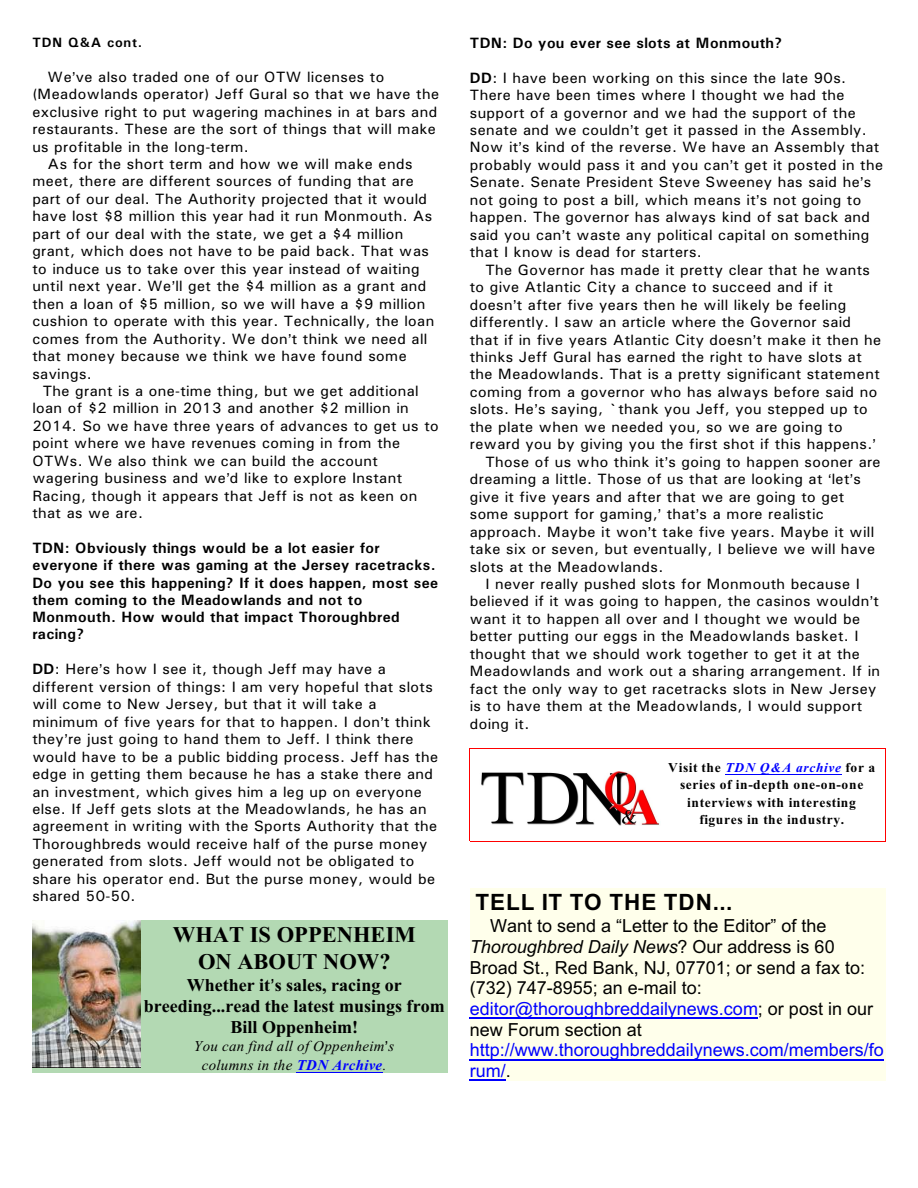
<style>
.page{position:relative;width:918px;height:1188px;background:#fff}
.page>*{position:absolute;margin:0;border:0;box-sizing:border-box;transform-origin:0 0}
.t1{font:700 22.5px/26.4px "Times New Roman";color:#000;text-align:center}
.t2{font:700 22.5px "Arial";letter-spacing:.035em;color:#000}
.t3{font:18px/20.7px "Arial";color:#000}
.t4{font:700 18px/21px "Times New Roman";color:#000;text-align:center}
.t5{font:18px/20.7px "Arial";color:#00f}
.t6{font:15px/17.4px "Univers";letter-spacing:.03em;color:#000}
.t7{font:700 15px/17.2px "Univers";letter-spacing:.03em;color:#000}
.t8{font:italic 15px/18.1px "Times New Roman";letter-spacing:.025em;color:#000;text-align:center}
.t9{font:700 13.5px/17.5px "Times New Roman";letter-spacing:.05em;color:#000;text-align:center}
.t10{font:700 13.5px "Univers";letter-spacing:.06em;color:#000}
.s1{font-weight:700}
.s2{font-weight:700;color:#00f}
.s3{font-style:italic;color:#00f}
.s4{font-style:italic}
.s5{color:#00f}
.s6{color:#000}
</style>
<div class="page">
<div style="left:470px;top:888px;width:415px;height:193px;background:#ffffeb"></div>
<hr style="left:470px;top:1018px;width:288px;height:1px;background:#00f">
<hr style="left:470px;top:1059px;width:414px;height:1px;background:#00f">
<hr style="left:470px;top:1080px;width:36px;height:1px;background:#00f">
<div style="left:32px;top:921px;width:416px;height:152px;background:#b3d9b3"></div>
<hr style="left:297px;top:1072px;width:86px;height:1px;background:#00f">
<img style="left:32px;top:921px;width:108px;height:146px">
<hr style="left:725px;top:774px;width:117px;height:1px;background:#00f">
<img style="left:481px;top:771px;width:179px;height:55px">
<hr style="left:470px;top:748px;width:1px;height:93px;background:#f00">
<hr style="left:885px;top:748px;width:1px;height:93px;background:#f00">
<hr style="left:470px;top:748px;width:415px;height:1px;background:#f00">
<hr style="left:470px;top:841px;width:415px;height:1px;background:#f00">
<p class="t10" style="left:32px;top:38px;width:111px">TDN Q&amp;A cont.</p>
<p class="t6" style="left:48px;top:69px;width:338px">We ve also traded one of our OTW licenses to</p>
<p class="t6" style="left:32px;top:87px;width:408px">(Meadowlands operator) Jeff Gural so that we have the</p>
<p class="t6" style="left:32px;top:104px;width:406px">exclusive right to put wagering machines in at bars and</p>
<p class="t6" style="left:32px;top:122px;width:405px">restaurants. These are the sort of things that will make</p>
<p class="t6" style="left:32px;top:139px;width:218px">us profitable in the long-term.</p>
<p class="t6" style="left:48px;top:156px;width:366px">As for the short term and how we will make ends</p>
<p class="t6" style="left:32px;top:174px;width:383px">meet, there are different sources of funding that are</p>
<p class="t6" style="left:32px;top:191px;width:396px">part of our deal. The Authority projected that it would</p>
<p class="t6" style="left:32px;top:209px;width:401px">have lost $8 million this year had it run Monmouth. As</p>
<p class="t6" style="left:32px;top:226px;width:373px">part of our deal with the state, we get a $4 million</p>
<p class="t6" style="left:32px;top:244px;width:398px">grant, which does not have to be paid back. That was</p>
<p class="t6" style="left:32px;top:261px;width:389px">to induce us to take over this year instead of waiting</p>
<p class="t6" style="left:32px;top:279px;width:396px">until next year. We ll get the $4 million as a grant and</p>
<p class="t6" style="left:32px;top:296px;width:395px">then a loan of $5 million, so we will have a $9 million</p>
<p class="t6" style="left:32px;top:314px;width:403px">cushion to operate with this year. Technically, the loan</p>
<p class="t6" style="left:32px;top:331px;width:397px">comes from the Authority. We don t think we need all</p>
<p class="t6" style="left:32px;top:349px;width:376px">that money because we think we have found some</p>
<p class="t6" style="left:32px;top:366px;width:61px">savings.</p>
<p class="t6" style="left:43px;top:383px;width:378px">The grant is a one-time thing, but we get additional</p>
<p class="t6" style="left:32px;top:401px;width:378px">loan of $2 million in 2013 and another $2 million in</p>
<p class="t6" style="left:32px;top:418px;width:408px">2014. So we have three years of advances to get us to</p>
<p class="t6" style="left:32px;top:436px;width:369px">point where we have revenues coming in from the</p>
<p class="t6" style="left:32px;top:453px;width:347px">OTWs. We also think we can build the account</p>
<p class="t6" style="left:32px;top:471px;width:371px">wagering business and we d like to explore Instant</p>
<p class="t6" style="left:32px;top:488px;width:387px">Racing, though it appears that Jeff is not as keen on</p>
<p class="t6" style="left:32px;top:506px;width:112px">that as we are.</p>
<p class="t7" style="left:32px;top:541px;width:407px">TDN: Obviously things would be a lot easier for everyone if there was gaming at the Jersey racetracks.<br>Do you see this happening? If it does happen, most see them coming to the Meadowlands and not to Monmouth. How would that impact Thoroughbred racing?</p>
<p class="t6" style="left:32px;top:662px;width:407px"><span class="s1">DD</span>: Here s how I see it, though Jeff may have a different version of things: I am very hopeful that slots will come to New Jersey, but that it will take a minimum of five years for that to happen. I don t think they re just going to hand them to Jeff. I think there would have to be a public bidding process. Jeff has the edge in getting them because he has a stake there and an investment, which gives him a leg up on everyone else. If Jeff gets slots at the Meadowlands, he has an agreement in writing with the Sports Authority that the Thoroughbreds would receive half of the purse money generated from slots. Jeff would not be obligated to share his operator end. But the purse money, would be shared 50-50.</p>
<h1 class="t1" style="left:173px;top:924px;width:244px">WHAT IS OPPENHEIM<br>ON ABOUT NOW?</h1>
<p class="t4" style="left:144px;top:976px;width:302px">Whether it s sales, racing or breeding...read the latest musings from<br>Bill Oppenheim!</p>
<p class="t8" style="left:194px;top:1039px;width:202px">You can find all of Oppenheim s columns in the <span class="s2">TDN Archive</span>.</p>
<p class="t7" style="left:470px;top:35px;width:314px">TDN: Do you ever see slots at Monmouth?</p>
<p class="t6" style="left:470px;top:70px;width:415px"><span class="s1">DD</span>: I have been working on this since the late 90s.<br>There have been times where I thought we had the support of a governor and we had the support of the senate and we couldn t get it passed in the Assembly.<br>Now it s kind of the reverse. We have an Assembly that probably would pass it and you can t get it posted in the Senate. Senate President Steve Sweeney has said he s not going to post a bill, which means it s not going to happen. The governor has always kind of sat back and said you can t waste any political capital on something that I know is dead for starters.</p>
<p class="t6" style="left:485px;top:262px;width:386px">The Governor has made it pretty clear that he wants</p>
<p class="t6" style="left:470px;top:280px;width:365px">to give Atlantic City a chance to succeed and if it</p>
<p class="t6" style="left:470px;top:297px;width:378px">doesn t after five years then he will likely be feeling</p>
<p class="t6" style="left:470px;top:315px;width:383px">differently. I saw an article where the Governor said</p>
<p class="t6" style="left:470px;top:332px;width:413px">that if in five years Atlantic City doesn t make it then he</p>
<p class="t6" style="left:470px;top:349px;width:394px">thinks Jeff Gural has earned the right to have slots at</p>
<p class="t6" style="left:470px;top:367px;width:412px">the Meadowlands. That is a pretty significant statement</p>
<p class="t6" style="left:470px;top:384px;width:409px">coming from a governor who has always before said no</p>
<p class="t6" style="left:470px;top:402px;width:400px">slots. He s saying, `thank you Jeff, you stepped up to</p>
<p class="t6" style="left:470px;top:419px;width:374px">the plate when we needed you, so we are going to</p>
<p class="t6" style="left:470px;top:437px;width:404px">reward you by giving you the first shot if this happens.</p>
<p class="t6" style="left:485px;top:454px;width:397px">Those of us who think it s going to happen sooner are</p>
<p class="t6" style="left:470px;top:472px;width:393px">dreaming a little. Those of us that are looking at let s</p>
<p class="t6" style="left:470px;top:489px;width:376px">give it five years and after that we are going to get</p>
<p class="t6" style="left:470px;top:507px;width:356px">some support for gaming, that s a more realistic</p>
<p class="t6" style="left:470px;top:524px;width:406px">approach. Maybe it won t take five years. Maybe it will</p>
<p class="t6" style="left:470px;top:542px;width:407px">take six or seven, but eventually, I believe we will have</p>
<p class="t6" style="left:470px;top:559px;width:195px">slots at the Meadowlands.</p>
<p class="t6" style="left:485px;top:576px;width:376px">I never really pushed slots for Monmouth because I</p>
<p class="t6" style="left:470px;top:594px;width:411px">believed if it was going to happen, the casinos wouldn t</p>
<p class="t6" style="left:470px;top:611px;width:392px">want it to happen all over and I thought we would be</p>
<p class="t6" style="left:470px;top:629px;width:390px">better putting our eggs in the Meadowlands basket. I</p>
<p class="t6" style="left:470px;top:646px;width:392px">thought that we should work together to get it at the</p>
<p class="t6" style="left:470px;top:664px;width:412px">Meadowlands and work out a sharing arrangement. If in</p>
<p class="t6" style="left:470px;top:681px;width:408px">fact the only way to get racetracks slots in New Jersey</p>
<p class="t6" style="left:470px;top:699px;width:394px">is to have them at the Meadowlands, I would support</p>
<p class="t6" style="left:470px;top:716px;width:61px">doing it.</p>
<p class="t9" style="left:668px;top:760px;width:208px">Visit the <span class="s3">TDN Q&amp;A archive</span> for a series of in-depth one-on-one interviews with interesting figures in the industry.</p>
<h1 class="t2" style="left:476px;top:894px;width:258px">TELL IT TO THE TDN...</h1>
<p class="t3" style="left:470px;top:917px;width:405px;text-indent:20px">Want to send a “Letter to the Editor” of the <span class="s4">Thoroughbred Daily News</span>? Our address is 60<br>Broad St., Red Bank, NJ, 07701; or send a fax to: (732) 747-8955; an e-mail to: <span class="s5">editor@thoroughbreddailynews.com</span>; or post in our new Forum section at</p>
<p class="t5" style="left:470px;top:1041px;width:416px">http://www.thoroughbreddailynews.com/members/fo rum/<span class="s6">.</span></p>
</div>
